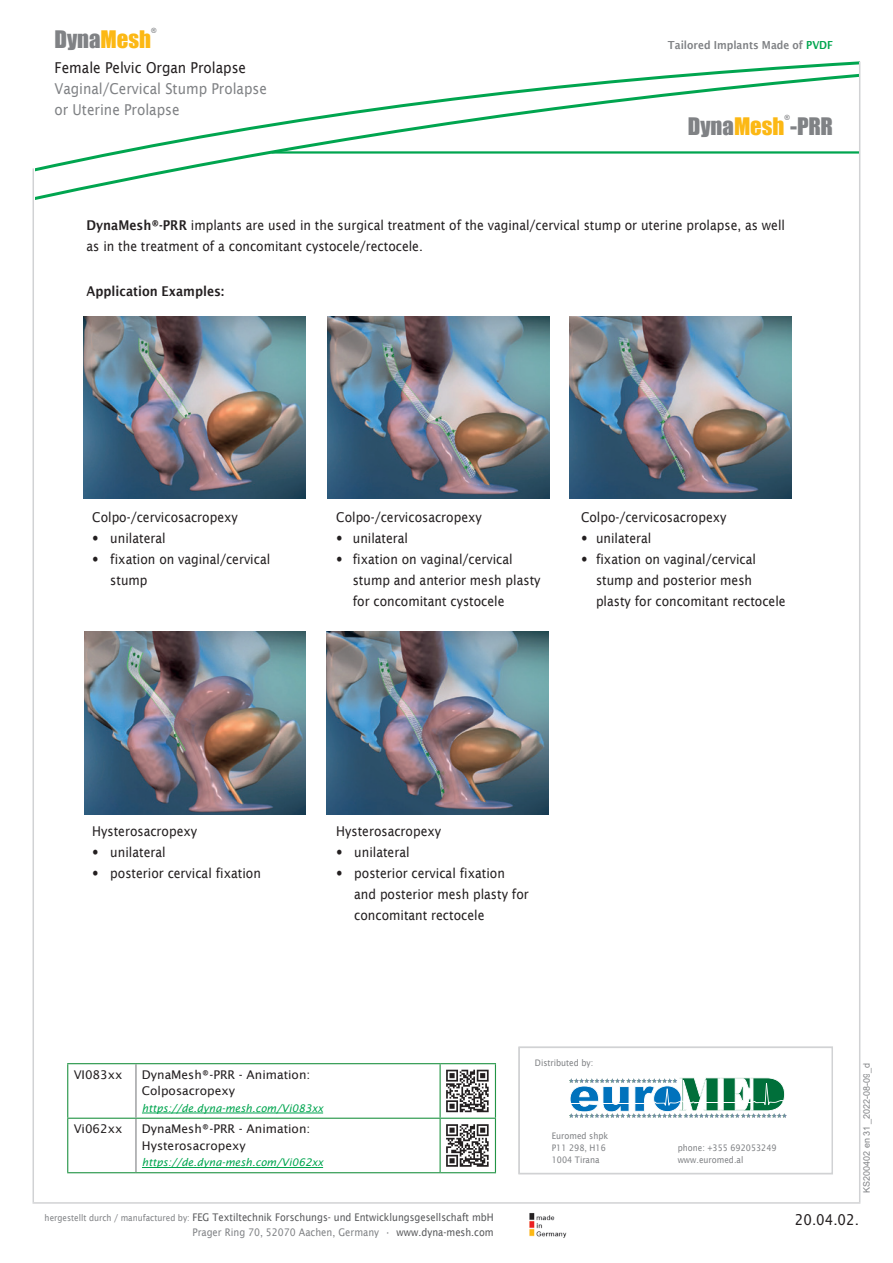
<style>
.page{position:relative;width:893px;height:1263px;background:#fff}
.page>*{position:absolute;margin:0;border:0;box-sizing:border-box;transform-origin:0 0}
.t1{font:22.2px "Impact";color:#808285}
.t2{font:15px/21px "Lucida Sans";color:#808285;scale:.9 1}
.t3{font:15px "Lucida Sans";color:#231f20;scale:.9 1}
.t4{font:13.5px/21px "Lucida Sans";color:#231f20;scale:.9 1}
.t5{font:600 13.5px "Lucida Sans";color:#231f20;scale:.9 1}
.t6{font:12px/16.5px "Lucida Sans";color:#231f20}
.t7{font:600 11.1px "Lucida Sans";color:#808285;scale:.9 1}
.t8{font:10.5px/15px "Lucida Sans";color:#57585a;text-align:right;scale:.9 1}
.t9{font:italic 10.5px "Lucida Sans";color:#00a54f}
.t10{font:9px/12px "Lucida Sans";color:#808285;scale:.9 1}
.t11{font:9px "Arial";color:#808285}
.t12{font:7.05px "Impact";color:#808285}
.s1{color:#fcb814}
.s2{color:#00a54f}
.s3{font-weight:600}
.s4{font-family:"Rotis Sans Serif";font-weight:700}
.s5{font-size:9px;color:#808285}
.s6{color:#808285}
</style>
<div class="page">
<hr style="left:67px;top:1063px;width:69px;height:1px;background:#229445">
<hr style="left:67px;top:1064px;width:1px;height:54px;background:#229445">
<hr style="left:136px;top:1063px;width:304px;height:1px;background:#229445">
<hr style="left:440px;top:1063px;width:56px;height:1px;background:#229445">
<hr style="left:440px;top:1064px;width:1px;height:54px;background:#229445">
<hr style="left:495px;top:1064px;width:1px;height:54px;background:#229445">
<hr style="left:67px;top:1118px;width:69px;height:1px;background:#229445">
<hr style="left:67px;top:1119px;width:1px;height:53px;background:#229445">
<hr style="left:136px;top:1118px;width:304px;height:1px;background:#229445">
<hr style="left:440px;top:1118px;width:56px;height:1px;background:#229445">
<hr style="left:440px;top:1119px;width:1px;height:53px;background:#229445">
<hr style="left:495px;top:1119px;width:1px;height:53px;background:#229445">
<hr style="left:67px;top:1172px;width:69px;height:1px;background:#229445">
<hr style="left:136px;top:1172px;width:304px;height:1px;background:#229445">
<hr style="left:440px;top:1172px;width:56px;height:1px;background:#229445">
<hr style="left:135px;top:1064px;width:2px;height:54px;background:#808285">
<hr style="left:135px;top:1119px;width:2px;height:53px;background:#808285">
<hr style="left:142px;top:1113px;width:181px;height:1px;background:#00a54f">
<svg style="left:446px;top:1070px;width:43px;height:42px"></svg>
<hr style="left:142px;top:1167px;width:181px;height:1px;background:#00a54f">
<svg style="left:446px;top:1124px;width:43px;height:43px"></svg>
<img style="left:84px;top:316px;width:221px;height:182px">
<img style="left:327px;top:631px;width:221px;height:183px">
<img style="left:570px;top:316px;width:221px;height:183px">
<img style="left:85px;top:631px;width:221px;height:183px">
<img style="left:328px;top:316px;width:221px;height:183px">
<svg style="left:35px;top:174px;width:127px;height:26px"></svg>
<svg style="left:35px;top:61px;width:825px;height:113px"></svg>
<hr style="left:33px;top:168px;width:1px;height:1034px;background:#d1d2d4">
<hr style="left:33px;top:1202px;width:827px;height:2px;background:#d1d2d4">
<hr style="left:859px;top:62px;width:1px;height:1140px;background:#d1d2d4">
<svg style="left:529px;top:1213px;width:1px;height:24px"></svg>
<img style="left:530px;top:1213px;width:37px;height:25px">
<div style="left:518px;top:1046px;width:315px;height:128px;background:#fff;border:2px solid #d1d2d4"></div>
<svg style="left:569px;top:1080px;width:218px;height:38px"></svg>
<svg style="left:570px;top:1077px;width:217px;height:35px"></svg>
<hr style="left:568px;top:1103px;width:82px;height:1px;background:#fff">
<p class="t12" style="left:151px;top:25px;width:7px">®</p>
<h1 class="t1" style="left:55px;top:22px;width:98px">Dyna<span class="s1">Mesh</span></h1>
<p class="t7" style="left:668px;top:38px;width:185px">Tailored Implants Made of <span class="s2">PVDF</span></p>
<p class="t3" style="left:55px;top:59px;width:214px">Female Pelvic Organ Prolapse</p>
<p class="t2" style="left:55px;top:78px;width:238px">Vaginal/Cervical Stump Prolapse or Uterine Prolapse</p>
<p class="t12" style="left:784px;top:112px;width:7px">®</p>
<h1 class="t1" style="left:688px;top:109px;width:147px">Dyna<span class="s1">Mesh</span> -PRR</h1>
<p class="t4" style="left:87px;top:215px;width:777px"><span class="s3">DynaMesh®-PRR</span> implants are used in the surgical treatment of the vaginal/cervical stump or uterine prolapse, as well as in the treatment of a concomitant cystocele/rectocele.</p>
<p class="t5" style="left:87px;top:284px;width:154px">Application Examples:</p>
<p class="t4" style="left:92px;top:507px;width:163px">Colpo-/cervicosacropexy</p>
<p class="t4" style="left:92px;top:528px;width:83px"><span class="s4">•</span> unilateral</p>
<p class="t4" style="left:110px;top:549px;width:179px;text-indent:-18px"><span class="s4">•</span> fixation on vaginal/cervical stump</p>
<p class="t4" style="left:336px;top:507px;width:163px">Colpo-/cervicosacropexy</p>
<p class="t4" style="left:336px;top:528px;width:81px"><span class="s4">•</span> unilateral</p>
<p class="t4" style="left:353px;top:549px;width:210px;text-indent:-16px"><span class="s4">•</span> fixation on vaginal/cervical stump and anterior mesh plasty for concomitant cystocele</p>
<p class="t4" style="left:581px;top:507px;width:163px">Colpo-/cervicosacropexy</p>
<p class="t4" style="left:581px;top:528px;width:80px"><span class="s4">•</span> unilateral</p>
<p class="t4" style="left:596px;top:549px;width:212px;text-indent:-15px"><span class="s4">•</span> fixation on vaginal/cervical stump and posterior mesh plasty for concomitant rectocele</p>
<p class="t4" style="left:92px;top:820px;width:118px">Hysterosacropexy</p>
<p class="t4" style="left:92px;top:841px;width:83px"><span class="s4">•</span> unilateral</p>
<p class="t4" style="left:92px;top:862px;width:189px"><span class="s4">•</span> posterior cervical fixation</p>
<p class="t4" style="left:336px;top:820px;width:118px">Hysterosacropexy</p>
<p class="t4" style="left:336px;top:841px;width:83px"><span class="s4">•</span> unilateral</p>
<p class="t4" style="left:354px;top:862px;width:195px;text-indent:-18px"><span class="s4">•</span> posterior cervical fixation and posterior mesh plasty for concomitant rectocele</p>
<p class="t6" style="left:74px;top:1066px;width:50px">VI083xx</p>
<p class="t6" style="left:142px;top:1066px;width:170px">DynaMesh®-PRR - Animation:<br>Colposacropexy</p>
<p class="t9" style="left:142px;top:1102px;width:183px">https://de.dyna-mesh.com/Vi083xx</p>
<p class="t6" style="left:74px;top:1121px;width:50px">Vi062xx</p>
<p class="t6" style="left:142px;top:1121px;width:170px">DynaMesh®-PRR - Animation:<br>Hysterosacropexy</p>
<p class="t9" style="left:142px;top:1157px;width:183px">https://de.dyna-mesh.com/Vi062xx</p>
<p class="t8" style="left:45px;top:1209px;width:501px"><span class="s5">hergestellt durch / manufactured by:</span> FEG Textiltechnik Forschungs- und Entwicklungsgesellschaft mbH<br><span class="s6">Prager Ring 70, 52070 Aachen, Germany •</span> www.dyna-mesh.com</p>
<p class="t10" style="left:535px;top:1056px;width:66px">Distributed by:</p>
<p class="t10" style="left:552px;top:1130px;width:64px">Euromed shpk<br>P11 298, H16<br>1004 Tirana</p>
<p class="t10" style="left:678px;top:1142px;width:111px">phone: +355 692053249 www.euromed.al</p>
<p class="t11" style="left:860px;top:1073px;width:12px;rotate:-90deg">_d</p>
<p class="t11" style="left:860px;top:1193px;width:131px;rotate:-90deg">KS200402 en0 _2022-08-09 1</p>
<p class="t11" style="left:860px;top:1135px;width:12px;rotate:-90deg">31</p>
<p class="t3" style="left:795px;top:1211px;width:73px">20.04.02.</p>
</div>
